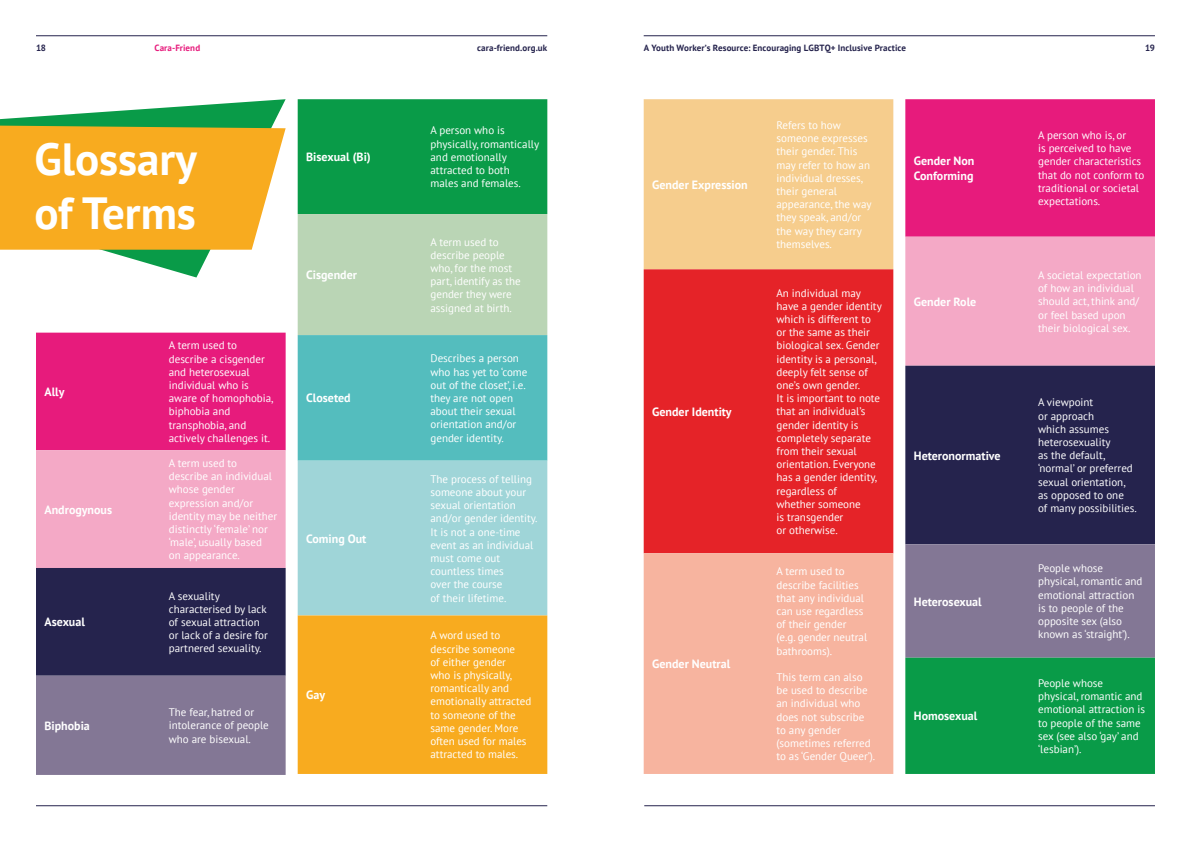
<style>
.page{position:relative;width:1191px;height:842px;background:#fff}
.page>*{position:absolute;margin:0;border:0;box-sizing:border-box;transform-origin:0 0}
.t1{font:700 45px/54px "PT Sans";color:#fff}
.t2{font:700 12px/14.4px "PT Sans";color:#fff}
.t3{font:11px/13.2px "PT Sans";color:#fff}
.t4{font:700 9px "PT Sans";letter-spacing:.01em;color:#25234d}
.t5{font:700 9px "PT Sans";letter-spacing:.01em;color:#e71b7c}
</style>
<div class="page">
<hr style="left:36px;top:36px;width:511px;height:1px;background:#25234d">
<hr style="left:36px;top:805px;width:511px;height:1px;background:#25234d">
<hr style="left:644px;top:805px;width:511px;height:1px;background:#25234d">
<hr style="left:643px;top:36px;width:512px;height:1px;background:#25234d">
<svg style="left:0;top:99px;width:286px;height:178px"></svg>
<svg style="left:0;top:126px;width:286px;height:124px;background:#f6af2c"></svg>
<svg style="left:36px;top:333px;width:250px;height:442px;background:#a4578a"></svg>
<svg style="left:298px;top:99px;width:249px;height:675px;background:#91bc89"></svg>
<div style="left:643px;top:99px;width:250px;height:170px;background:#f6cd8d"></div>
<div style="left:643px;top:269px;width:250px;height:284px;background:#e52328"></div>
<div style="left:643px;top:553px;width:250px;height:221px;background:#f7b49f"></div>
<svg style="left:905px;top:99px;width:250px;height:267px;background:#ed60a0"></svg>
<div style="left:905px;top:366px;width:250px;height:178px;background:#25234d"></div>
<svg style="left:905px;top:544px;width:250px;height:230px;background:#46896e"></svg>
<p class="t4" style="left:36px;top:42px;width:12px">18</p>
<p class="t5" style="left:154px;top:42px;width:47px">Cara-Friend</p>
<p class="t4" style="left:477px;top:42px;width:71px">cara-friend.org.uk</p>
<p class="t4" style="left:643px;top:42px;width:264px">A Youth Worker’s Resource: Encouraging LGBTQ+ Inclusive Practice</p>
<p class="t4" style="left:1145px;top:42px;width:11px">19</p>
<h1 class="t1" style="left:34px;top:131px;width:164px">Glossary of Terms</h1>
<p class="t2" style="left:45px;top:384px;width:22px">Ally</p>
<p class="t2" style="left:45px;top:502px;width:69px">Androgynous</p>
<p class="t2" style="left:45px;top:615px;width:42px">Asexual</p>
<p class="t2" style="left:45px;top:718px;width:47px">Biphobia</p>
<p class="t3" style="left:169px;top:339px;width:106px">A term used to describe a cisgender and heterosexual individual who is aware of homophobia, biphobia and transphobia, and actively challenges it.</p>
<p class="t3" style="left:169px;top:456px;width:110px">A term used to describe an individual whose gender expression and/or identity may be neither distinctly ‘female’ nor ‘male’, usually based<br>on appearance.</p>
<p class="t3" style="left:169px;top:589px;width:101px">A sexuality characterised by lack of sexual attraction or lack of a desire for partnered sexuality.</p>
<p class="t3" style="left:169px;top:705px;width:101px">The fear, hatred or intolerance of people who are bisexual.</p>
<p class="t2" style="left:306px;top:149px;width:66px">Bisexual (Bi)</p>
<p class="t2" style="left:306px;top:267px;width:52px">Cisgender</p>
<p class="t2" style="left:306px;top:391px;width:46px">Closeted</p>
<p class="t2" style="left:306px;top:531px;width:62px">Coming Out</p>
<p class="t2" style="left:306px;top:687px;width:20px">Gay</p>
<p class="t3" style="left:430px;top:124px;width:110px">A person who is physically, romantically and emotionally attracted to both males and females.</p>
<p class="t3" style="left:430px;top:235px;width:92px">A term used to describe people who, for the most part, identify as the gender they were assigned at birth.</p>
<p class="t3" style="left:430px;top:352px;width:98px">Describes a person who has yet to ‘come out of the closet’, i.e. they are not open about their sexual orientation and/or gender identity.</p>
<p class="t3" style="left:430px;top:472px;width:109px">The process of telling someone about your sexual orientation and/or gender identity.<br>It is not a one-time event as an individual must come out countless times<br>over the course<br>of their lifetime.</p>
<p class="t3" style="left:430px;top:629px;width:102px">A word used to describe someone<br>of either gender<br>who is physically, romantically and emotionally attracted to someone of the same gender. More often used for males attracted to males.</p>
<p class="t2" style="left:652px;top:177px;width:97px">Gender Expression</p>
<p class="t2" style="left:652px;top:404px;width:81px">Gender Identity</p>
<p class="t2" style="left:652px;top:656px;width:80px">Gender Neutral</p>
<p class="t3" style="left:776px;top:118px;width:97px">Refers to how someone expresses their gender. This may refer to how an individual dresses, their general appearance, the way they speak, and/or the way they carry themselves.</p>
<p class="t3" style="left:776px;top:286px;width:107px">An individual may have a gender identity which is different to or the same as their biological sex. Gender identity is a personal, deeply felt sense of one’s own gender.<br>It is important to note that an individual’s gender identity is completely separate from their sexual orientation. Everyone has a gender identity, regardless of<br>whether someone<br>is transgender<br>or otherwise.</p>
<p class="t3" style="left:776px;top:565px;width:92px">A term used to describe facilities that any individual can use regardless of their gender (e.g. gender neutral bathrooms).</p>
<p class="t3" style="left:776px;top:670px;width:100px">This term can also be used to describe an individual who does not subscribe to any gender (sometimes referred to as ‘Gender Queer’).</p>
<p class="t2" style="left:914px;top:154px;width:62px">Gender Non<br>Conforming</p>
<p class="t2" style="left:914px;top:294px;width:64px">Gender Role</p>
<p class="t2" style="left:914px;top:448px;width:88px">Heteronormative</p>
<p class="t2" style="left:914px;top:594px;width:69px">Heterosexual</p>
<p class="t2" style="left:914px;top:709px;width:65px">Homosexual</p>
<p class="t3" style="left:1038px;top:128px;width:108px">A person who is, or<br>is perceived to have gender characteristics that do not conform to traditional or societal expectations.</p>
<p class="t3" style="left:1038px;top:268px;width:105px">A societal expectation of how an individual should act, think and/ or feel based upon their biological sex.</p>
<p class="t3" style="left:1038px;top:396px;width:100px">A viewpoint<br>or approach<br>which assumes heterosexuality<br>as the default, ‘normal’ or preferred sexual orientation, as opposed to one<br>of many possibilities.</p>
<p class="t3" style="left:1038px;top:561px;width:106px">People whose physical, romantic and emotional attraction is to people of the opposite sex (also known as ‘straight’).</p>
<p class="t3" style="left:1038px;top:676px;width:108px">People whose physical, romantic and emotional attraction is to people of the same sex (see also ‘gay’ and ‘lesbian’).</p>
</div>
